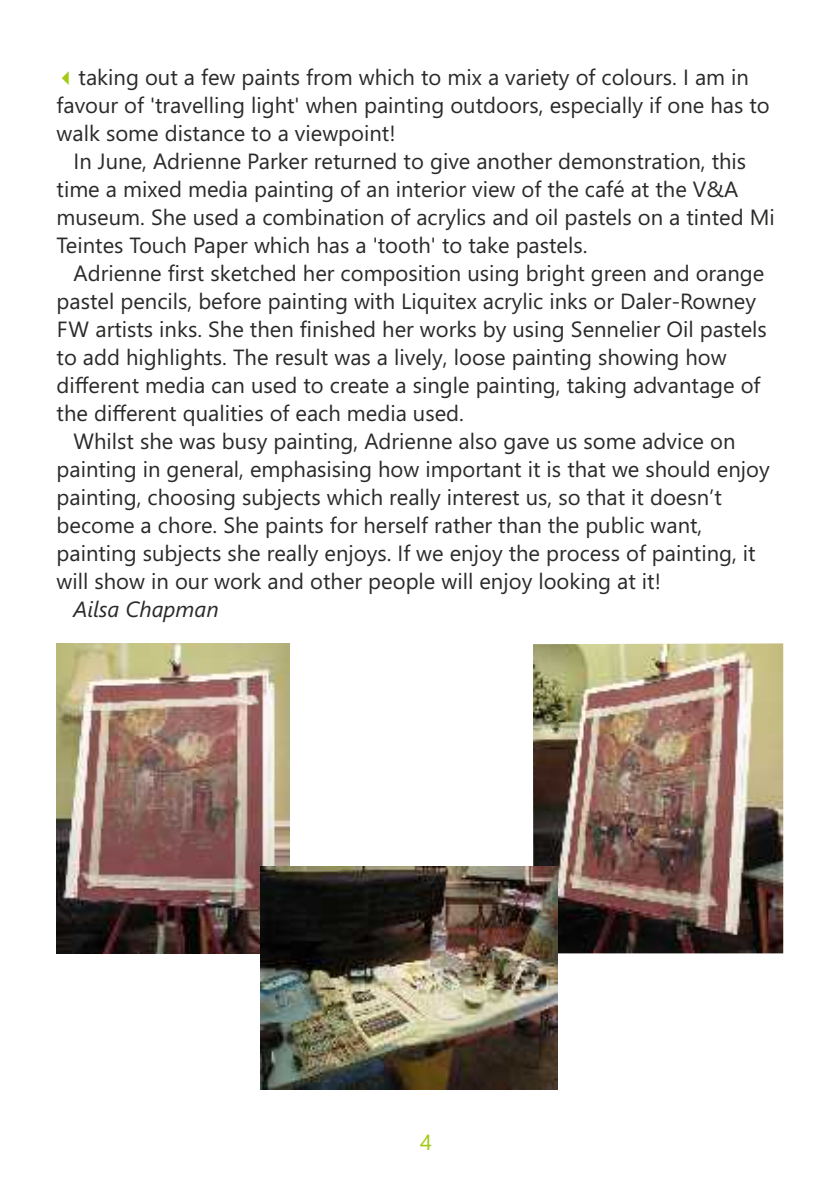
<style>
.page{position:relative;width:840px;height:1191px;background:#fff}
.page>*{position:absolute;margin:0;border:0;box-sizing:border-box;transform-origin:0 0}
.t1{font:22px/28px "Segoe UI";color:#2b2a29}
.t2{font:italic 22px "Segoe UI";color:#2b2a29}
.t3{font:22px "Segoe UI";color:#a3ca17}
.s1{color:#a3ca17}
</style>
<div class="page">
<img style="left:533px;top:643px;width:249px;height:310px">
<img style="left:57px;top:643px;width:232px;height:310px">
<img style="left:260px;top:866px;width:297px;height:223px">
<p class="t1" style="left:56px;top:65px;width:714px"><span class="s1">✓</span>taking out a few paints from which to mix a variety of colours. I am in favour of 'travelling light' when painting outdoors, especially if one has to walk some distance to a viewpoint!</p>
<p class="t1" style="left:56px;top:149px;width:719px;text-indent:17px">In June, Adrienne Parker returned to give another demonstration, this time a mixed media painting of an interior view of the café at the V&amp;A museum. She used a combination of acrylics and oil pastels on a tinted Mi Teintes Touch Paper which has a 'tooth' to take pastels.</p>
<p class="t1" style="left:56px;top:261px;width:711px;text-indent:17px">Adrienne first sketched her composition using bright green and orange pastel pencils, before painting with Liquitex acrylic inks or Daler-Rowney FW artists inks. She then finished her works by using Sennelier Oil pastels to add highlights. The result was a lively, loose painting showing how different media can used to create a single painting, taking advantage of the different qualities of each media used.</p>
<p class="t1" style="left:56px;top:429px;width:714px;text-indent:17px">Whilst she was busy painting, Adrienne also gave us some advice on painting in general, emphasising how important it is that we should enjoy painting, choosing subjects which really interest us, so that it doesn’t become a chore. She paints for herself rather than the public want, painting subjects she really enjoys. If we enjoy the process of painting, it will show in our work and other people will enjoy looking at it!</p>
<p class="t2" style="left:74px;top:601px;width:147px">Ailsa Chapman</p>
<p class="t3" style="left:420px;top:1133px;width:13px">4</p>
</div>
